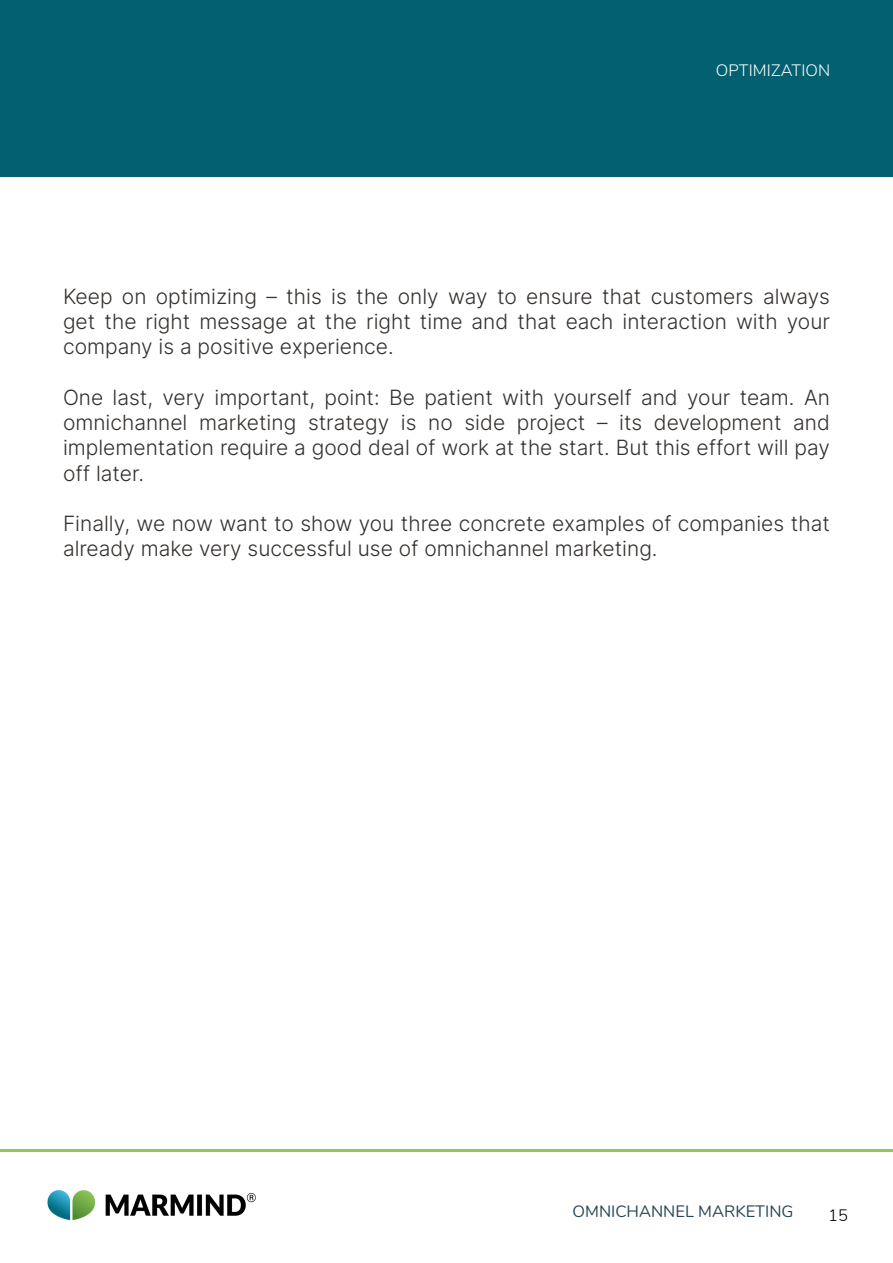
<style>
.page{position:relative;width:893px;height:1263px;background:#fff}
.page>*{position:absolute;margin:0;border:0;box-sizing:border-box;transform-origin:0 0}
.Fliestext{font:300 21px/25.2px "Inter";color:#34302d;text-align:justify}
.t1{font:16.5px "Nunito";color:#284855}
.Kopfzeile_Abschnitt{font:300 16.5px "Nunito Sans";letter-spacing:.01em;color:#fff}
.t2{font:300 16.5px "Nunito Sans";color:#000}
</style>
<div class="page">
<hr style="left:0;top:1149px;width:893px;height:3px;background:#8dc859">
<img style="left:47px;top:1190px;width:209px;height:30px">
<div style="left:0;top:0;width:893px;height:177px;background:#026070"></div>
<p class="Kopfzeile_Abschnitt" style="left:716px;top:59px;width:116px">OPTIMIZATION</p>
<p class="Fliestext" style="left:63px;top:283px;width:768px">Keep on optimizing – this is the only way to ensure that customers always get the right message at the right time and that each interaction with your company is a positive experience.</p>
<p class="Fliestext" style="left:63px;top:384px;width:768px">One last, very important, point: Be patient with yourself and your team. An omnichannel marketing strategy is no side project – its development and implementation require a good deal of work at the start. But this effort will pay off later.</p>
<p class="Fliestext" style="left:63px;top:510px;width:768px">Finally, we now want to show you three concrete examples of companies that already make very successful use of omnichannel marketing.</p>
<p class="t1" style="left:572px;top:1199px;width:222px">OMNICHANNEL MARKETING</p>
<p class="t2" style="left:828px;top:1203px;width:21px">15</p>
</div>
